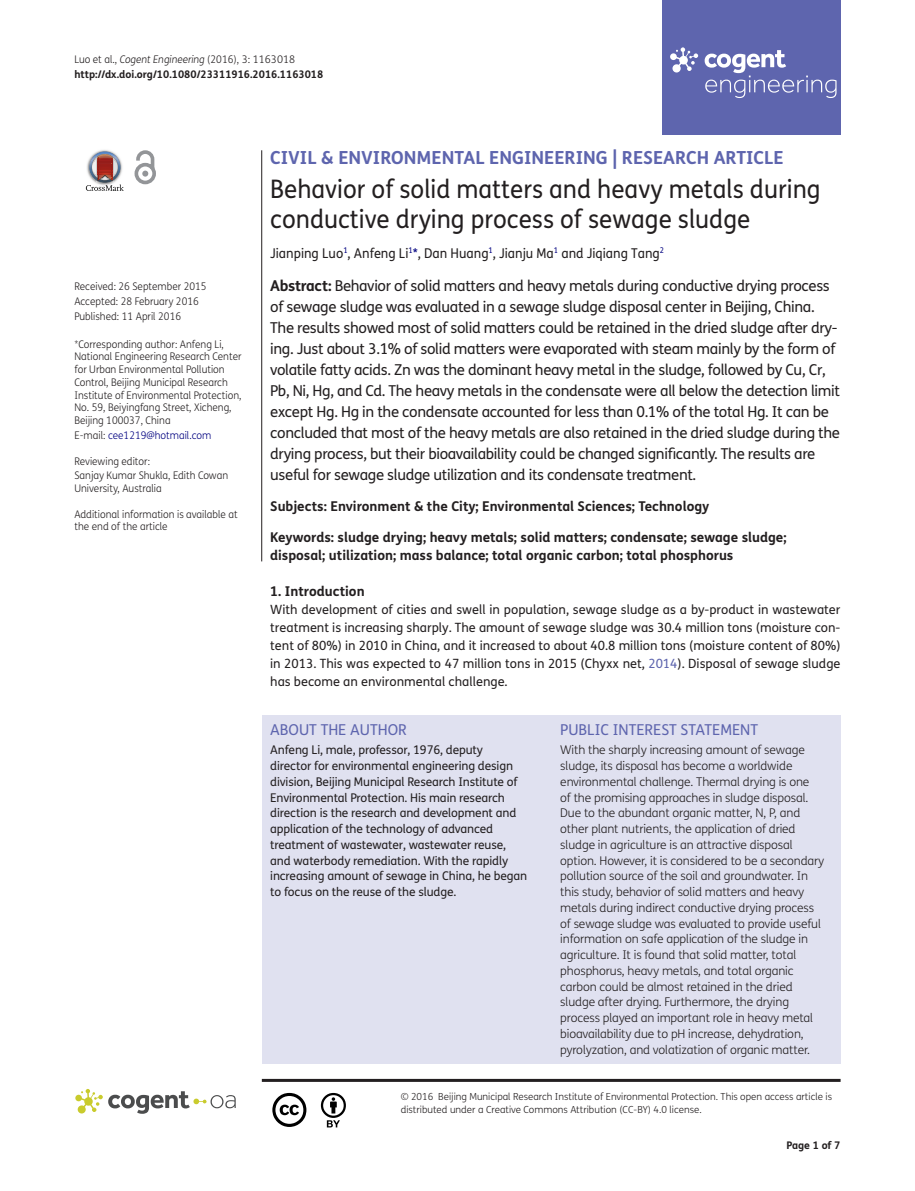
<style>
.page{position:relative;width:915px;height:1191px;background:#fff}
.page>*{position:absolute;margin:0;border:0;box-sizing:border-box;transform-origin:0 0}
.t1{font:25.5px/30px "FS Me Pro";color:#231f20;scale:.95 1}
.t2{font:700 18px "FS Me Pro";color:#5e65ae}
.t3{font:15px/21px "FS Me Pro";letter-spacing:-.02em;color:#231f20}
.t4{font:15px "FS Me Pro";color:#5e65ae}
.t5{font:700 13.5px/18px "FS Me Pro";color:#231f20}
.t6{font:13.5px "FS Me Pro";color:#231f20;scale:.95 1}
.t7{font:12.75px/18px "FS Me Pro";color:#231f20;text-align:justify}
.t8{font:300 12px/15.8px "FS Me Pro";letter-spacing:-.01em;color:#231f20}
.t9{font:12px/15.8px "FS Me Pro";letter-spacing:-.01em;color:#231f20}
.t10{font:300 10.5px/12.8px "FS Me Pro";color:#231f20;scale:.95 1}
.t11{font:700 10.5px/15px "FS Me Pro";color:#231f20}
.t12{font:300 10.5px "FS Me Pro";color:#000080;scale:.95 1}
.t13{font:300 9.75px/12.8px "FS Me Pro";color:#231f20}
.s1{font-weight:300}
.s2{font-weight:300;font-style:italic}
.s3{color:#231f20}
.s4{color:#000080}
.s5{font-weight:700}
.s6{color:#5e65ae}
</style>
<div class="page">
<div style="left:661px;top:0;width:179px;height:134px;background:#5e65ae"></div>
<svg style="left:670px;top:47px;width:28px;height:25px"></svg>
<svg style="left:704px;top:50px;width:132px;height:48px"></svg>
<div style="left:261px;top:715px;width:579px;height:348px;background:#e0e1f0"></div>
<svg style="left:86px;top:151px;width:38px;height:40px"></svg>
<svg style="left:134px;top:150px;width:22px;height:34px"></svg>
<hr style="left:261px;top:150px;width:1px;height:411px;background:#231f20">
<hr style="left:262px;top:1078px;width:578px;height:3px;background:#231f20">
<svg style="left:75px;top:1089px;width:161px;height:24px"></svg>
<svg style="left:272px;top:1093px;width:34px;height:34px"></svg>
<svg style="left:321px;top:1093px;width:25px;height:34px"></svg>
<p class="t11" style="left:74px;top:51px;width:250px"><span class="s1">Luo et al.,</span> <span class="s2">Cogent Engineering</span> <span class="s1">(2016), 3: 1163018 </span>http://dx.doi.org/10.1080/23311916.2016.1163018</p>
<p class="t10" style="left:74px;top:279px;width:141px;line-height:14.9px">Received: 26 September 2015<br>Accepted: 28 February 2016<br>Published: 11 April 2016</p>
<p class="t10" style="left:74px;top:337px;width:177px">*Corresponding author: Anfeng Li, National Engineering Research Center for Urban Environmental Pollution Control, Beijing Municipal Research Institute of Environmental Protection, No. 59, Beiyingfang Street, Xicheng, Beijing 100037, China</p>
<p class="t12" style="left:74px;top:428px;width:146px"><span class="s3">E-mail:</span> cee1219@hotmail.com</p>
<p class="t10" style="left:74px;top:453px;width:163px;line-height:14.9px">Reviewing editor:<br>Sanjay Kumar Shukla, Edith Cowan</p>
<p class="t10" style="left:74px;top:482px;width:93px">University, Australia</p>
<p class="t10" style="left:74px;top:507px;width:173px">Additional information is available at the end of the article</p>
<h2 class="t2" style="left:270px;top:143px;width:514px">CIVIL &amp; ENVIRONMENTAL ENGINEERING | RESEARCH ARTICLE</h2>
<h1 class="t1" style="left:270px;top:174px;width:580px">Behavior of solid matters and heavy metals during conductive drying process of sewage sludge</h1>
<p class="t6" style="left:270px;top:243px;width:416px">Jianping Luo<sup>1</sup>, Anfeng Li<sup>1</sup><span class="s4">*</span>, Dan Huang<sup>1</sup>, Jianju Ma<sup>1</sup> and Jiqiang Tang<sup>2</sup></p>
<p class="t3" style="left:270px;top:275px;width:571px"><span class="s5">Abstract:</span> Behavior of solid matters and heavy metals during conductive drying process of sewage sludge was evaluated in a sewage sludge disposal center in Beijing, China.<br>The results showed most of solid matters could be retained in the dried sludge after dry&shy;ing. Just about 3.1% of solid matters were evaporated with steam mainly by the form of volatile fatty acids. Zn was the dominant heavy metal in the sludge, followed by Cu, Cr, Pb, Ni, Hg, and Cd. The heavy metals in the condensate were all below the detection limit except Hg. Hg in the condensate accounted for less than 0.1% of the total Hg. It can be concluded that most of the heavy metals are also retained in the dried sludge during the drying process, but their bioavailability could be changed significantly. The results are useful for sewage sludge utilization and its condensate treatment.</p>
<p class="t5" style="left:270px;top:497px;width:440px">Subjects: Environment &amp; the City; Environmental Sciences; Technology</p>
<p class="t5" style="left:270px;top:527px;width:517px">Keywords: sludge drying; heavy metals; solid matters; condensate; sewage sludge; disposal; utilization; mass balance; total organic carbon; total phosphorus</p>
<p class="t5" style="left:270px;top:581px;width:96px">1. Introduction</p>
<p class="t7" style="left:270px;top:600px;width:571px">With development of cities and swell in population, sewage sludge as a by-product in wastewater treatment is increasing sharply. The amount of sewage sludge was 30.4 million tons (moisture con&shy;tent of 80%) in 2010 in China, and it increased to about 40.8 million tons (moisture content of 80%) in 2013. This was expected to 47 million tons in 2015 (Chyxx net, <span class="s6">2014</span>). Disposal of sewage sludge has become an environmental challenge.</p>
<p class="t4" style="left:270px;top:719px;width:138px">ABOUT THE AUTHOR</p>
<p class="t9" style="left:270px;top:742px;width:258px">Anfeng Li, male, professor, 1976, deputy director for environmental engineering design division, Beijing Municipal Research Institute of Environmental Protection. His main research direction is the research and development and application of the technology of advanced treatment of wastewater, wastewater reuse, and waterbody remediation. With the rapidly increasing amount of sewage in China, he began to focus on the reuse of the sludge.</p>
<p class="t4" style="left:560px;top:719px;width:199px">PUBLIC INTEREST STATEMENT</p>
<p class="t8" style="left:560px;top:742px;width:265px">With the sharply increasing amount of sewage sludge, its disposal has become a worldwide environmental challenge. Thermal drying is one<br>of the promising approaches in sludge disposal.<br>Due to the abundant organic matter, N, P, and other plant nutrients, the application of dried sludge in agriculture is an attractive disposal option. However, it is considered to be a secondary pollution source of the soil and groundwater. In this study, behavior of solid matters and heavy metals during indirect conductive drying process of sewage sludge was evaluated to provide useful information on safe application of the sludge in agriculture. It is found that solid matter, total phosphorus, heavy metals, and total organic carbon could be almost retained in the dried sludge after drying. Furthermore, the drying process played an important role in heavy metal bioavailability due to pH increase, dehydration, pyrolyzation, and volatization of organic matter.</p>
<p class="t13" style="left:400px;top:1090px;width:432px">© 2016 Beijing Municipal Research Institute of Environmental Protection. This open access article is distributed under a Creative Commons Attribution (CC-BY) 4.0 license.</p>
<p class="t11" style="left:786px;top:1137px;width:56px">Page 1 of 7</p>
</div>
